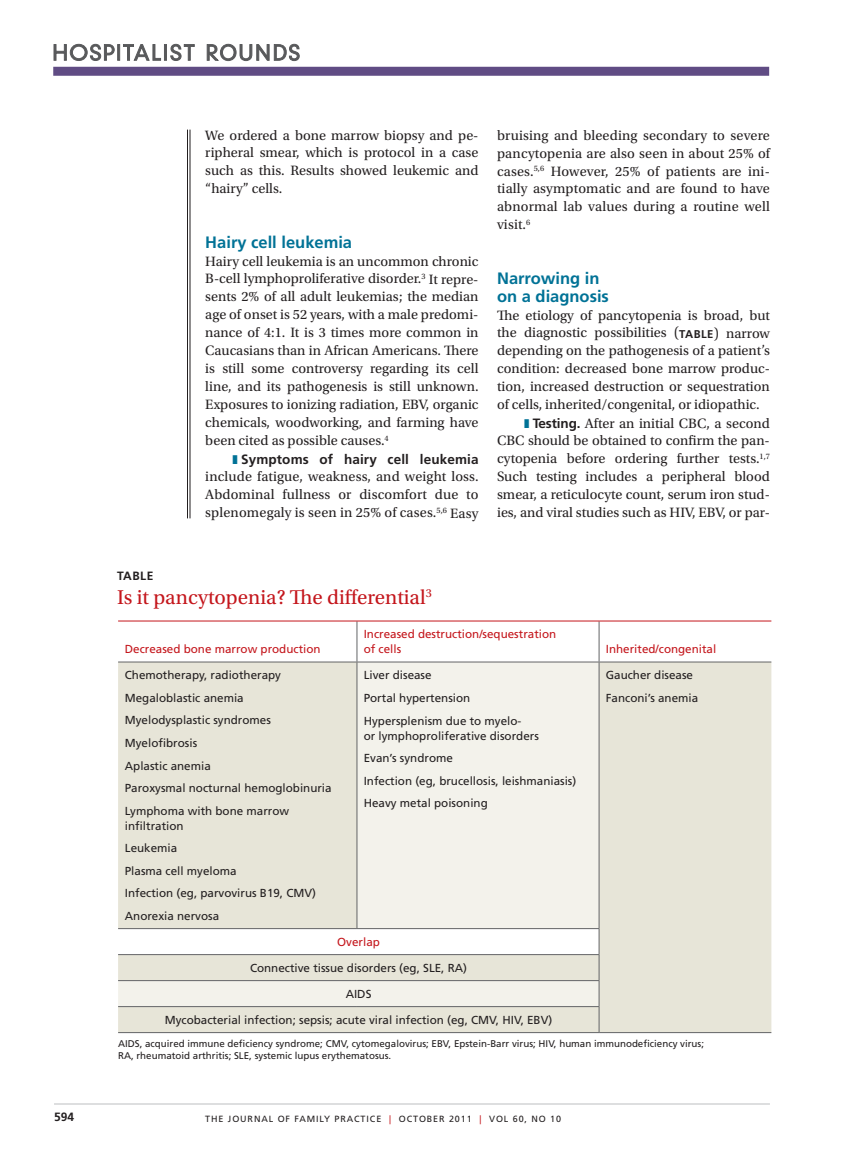
<style>
.page{position:relative;width:851px;height:1161px;background:#fff}
.page>*{position:absolute;margin:0;border:0;box-sizing:border-box;transform-origin:0 0}
.t1{font:21px "Utopia Std";color:#c4161c}
.t2{font:700 16.5px/18px "Frutiger LT Std";color:#007296}
.t3{font:14.25px/18px "Utopia Std";color:#231f20;text-align:justify}
.t4{font:700 13.5px "Frutiger LT Std";letter-spacing:.01em;color:#231f20}
.t5{font:700 12px "Frutiger LT Std";letter-spacing:.02em;color:#231f20}
.t6{font:11.7px/22.5px "Frutiger LT Std";color:#231f20}
.t7{font:11.7px/15px "Frutiger LT Std";color:#c4161c}
.t8{font:9.75px/12px "Frutiger LT Std";color:#231f20}
.t9{font:9px "Frutiger LT Std";letter-spacing:.1em;color:#231f20}
.s1{font-family:"Frutiger LT Std";font-weight:700;font-size:11.25px}
.s2{font-family:"Frutiger LT Std";font-weight:700;font-size:13.5px}
.s3{color:#c4161c}
</style>
<div class="page">
<div style="left:53px;top:67px;width:716px;height:9px;background:#604c84"></div>
<svg style="left:206px;top:44px;width:94px;height:17px"></svg>
<svg style="left:53px;top:44px;width:142px;height:17px"></svg>
<hr style="left:54px;top:1104px;width:716px;height:1px;background:#bcbec0">
<hr style="left:190px;top:130px;width:1px;height:388px;background:#231f20">
<hr style="left:187px;top:130px;width:1px;height:388px;background:#231f20">
<div style="left:118px;top:663px;width:653px;height:369px;background:#e7e5d8"></div>
<svg style="left:118px;top:663px;width:480px;height:343px;background:#eeece3"></svg>
<hr style="left:356px;top:621px;width:1px;height:41px;background:#636466">
<hr style="left:598px;top:621px;width:1px;height:41px;background:#636466">
<hr style="left:118px;top:662px;width:239px;height:1px;background:#636466">
<hr style="left:357px;top:662px;width:242px;height:1px;background:#636466">
<hr style="left:599px;top:662px;width:172px;height:1px;background:#636466">
<hr style="left:118px;top:928px;width:239px;height:1px;background:#636466">
<hr style="left:357px;top:928px;width:242px;height:1px;background:#636466">
<hr style="left:118px;top:954px;width:239px;height:1px;background:#636466">
<hr style="left:357px;top:954px;width:242px;height:1px;background:#636466">
<hr style="left:118px;top:980px;width:239px;height:1px;background:#636466">
<hr style="left:357px;top:980px;width:242px;height:1px;background:#636466">
<hr style="left:118px;top:1006px;width:239px;height:1px;background:#636466">
<hr style="left:357px;top:1006px;width:242px;height:1px;background:#636466">
<svg style="left:598px;top:929px;width:1px;height:103px"></svg>
<hr style="left:118px;top:1032px;width:239px;height:1px;background:#636466">
<hr style="left:357px;top:1032px;width:242px;height:1px;background:#636466">
<hr style="left:599px;top:1032px;width:172px;height:1px;background:#636466">
<hr style="left:356px;top:662px;width:1px;height:266px;background:#636466">
<hr style="left:598px;top:662px;width:1px;height:266px;background:#636466">
<hr style="left:118px;top:621px;width:239px;height:1px;background:#c4161c">
<hr style="left:357px;top:621px;width:242px;height:1px;background:#c4161c">
<hr style="left:599px;top:621px;width:172px;height:1px;background:#c4161c">
<p class="t5" style="left:54px;top:1110px;width:22px">594</p>
<p class="t3" style="left:205px;top:126px;width:275px">We ordered a bone marrow biopsy and pe&shy;ripheral smear, which is protocol in a case such as this. Results showed leukemic and “hairy” cells.</p>
<p class="t2" style="left:205px;top:233px;width:148px">Hairy cell leukemia</p>
<p class="t3" style="left:205px;top:252px;width:275px">Hairy cell leukemia is an uncommon chronic B-cell lymphoproliferative disorder.<sup>3</sup> It repre&shy;sents 2% of all adult leukemias; the median age of onset is 52 years, with a male predomi&shy;nance of 4:1. It is 3 times more common in Caucasians than in African Americans. There is still some controversy regarding its cell line, and its pathogenesis is still unknown.<br>Exposures to ionizing radiation, EBV, organic chemicals, woodworking, and farming have been cited as possible causes.<sup>4</sup></p>
<p class="t4" style="left:241px;top:451px;width:239px">Symptoms of hairy cell leukemia</p>
<p class="t3" style="left:205px;top:468px;width:275px">include fatigue, weakness, and weight loss.<br>Abdominal fullness or discomfort due to splenomegaly is seen in 25% of cases.<sup>5,6</sup> Easy</p>
<p class="t3" style="left:497px;top:126px;width:274px">bruising and bleeding secondary to severe pancytopenia are also seen in about 25% of cases.<sup>5,6</sup> However, 25% of patients are ini&shy;tially asymptomatic and are found to have abnormal lab values during a routine well visit.<sup>6</sup></p>
<p class="t2" style="left:497px;top:269px;width:113px">Narrowing in on a diagnosis</p>
<p class="t3" style="left:497px;top:306px;width:274px">The etiology of pancytopenia is broad, but</p>
<p class="t3" style="left:497px;top:324px;width:274px">the diagnostic possibilities (<span class="s1">TABLE</span>) narrow</p>
<p class="t3" style="left:497px;top:342px;width:274px">depending on the pathogenesis of a patient’s</p>
<p class="t3" style="left:497px;top:360px;width:274px">condition: decreased bone marrow produc-</p>
<p class="t3" style="left:497px;top:378px;width:274px">tion, increased destruction or sequestration</p>
<p class="t3" style="left:497px;top:396px;width:264px">of cells, inherited/congenital, or idiopathic.</p>
<p class="t3" style="left:532px;top:414px;width:239px"><span class="s2">Testing.</span> After an initial CBC, a second</p>
<p class="t3" style="left:497px;top:432px;width:274px">CBC should be obtained to confirm the pan-</p>
<p class="t3" style="left:497px;top:450px;width:274px">cytopenia before ordering further tests.<sup>1,7</sup></p>
<p class="t3" style="left:497px;top:468px;width:274px">Such testing includes a peripheral blood</p>
<p class="t3" style="left:497px;top:486px;width:274px">smear, a reticulocyte count, serum iron stud-</p>
<p class="t3" style="left:497px;top:504px;width:274px">ies, and viral studies such as HIV, EBV, or par-</p>
<p class="t5" style="left:117px;top:568px;width:38px">TABLE</p>
<h1 class="t1" style="left:117px;top:585px;width:316px">Is it pancytopenia? The differential<sup>3</sup></h1>
<p class="t7" style="left:125px;top:642px;width:197px">Decreased bone marrow production</p>
<p class="t7" style="left:364px;top:627px;width:194px">I ncreased destruction/sequestration of cells</p>
<p class="t6" style="left:125px;top:664px;width:208px">Chemotherapy, radiotherapy<br>Megaloblastic anemia<br>Myelodysplastic syndromes<br>Myelofibrosis<br>Aplastic anemia<br>Paroxysmal nocturnal hemoglobinuria<br>Lymphoma with bone marrow</p>
<p class="t6" style="left:125px;top:814px;width:193px">infiltration<br>Leukemia<br>Plasma cell myeloma<br>I nfection (eg, parvovirus B19, CMV)<br>Anorexia nervosa</p>
<p class="t6" style="left:364px;top:664px;width:159px">Liver disease<br>Portal hypertension<br>Hypersplenism due to myelo-</p>
<p class="t6" style="left:364px;top:724px;width:214px">or lymphoproliferative disorders<br>Evan’s syndrome<br>I nfection (eg, brucellosis, leishmaniasis)<br>Heavy metal poisoning</p>
<p class="t7" style="left:605px;top:642px;width:112px">I nherited/congenital</p>
<p class="t6" style="left:605px;top:664px;width:94px">Gaucher disease<br>Fanconi’s anemia</p>
<p class="t7" style="left:337px;top:935px;width:44px">Overlap</p>
<p class="t6" style="left:250px;top:957px;width:219px">Connective tissue disorders (eg, SLE, RA)</p>
<p class="t6" style="left:345px;top:983px;width:27px">AI DS</p>
<p class="t6" style="left:165px;top:1009px;width:389px">Mycobacterial infection; sepsis; acute viral infection (eg, CMV, HIV, E BV)</p>
<p class="t8" style="left:118px;top:1037px;width:587px">AI DS, acquired immune deficiency syndrome; CMV, cytomegalovirus; E BV, E pstein-Barr virus; HIV, human immunodeficiency virus;<br>RA, rheumatoid arthritis; SLE, systemic lupus erythematosus.</p>
<p class="t9" style="left:205px;top:1113px;width:357px">The Journal of Family Practice <span class="s3">|</span> OCTOBE R 2011 <span class="s3">|</span> Vol 60, No 10</p>
</div>
